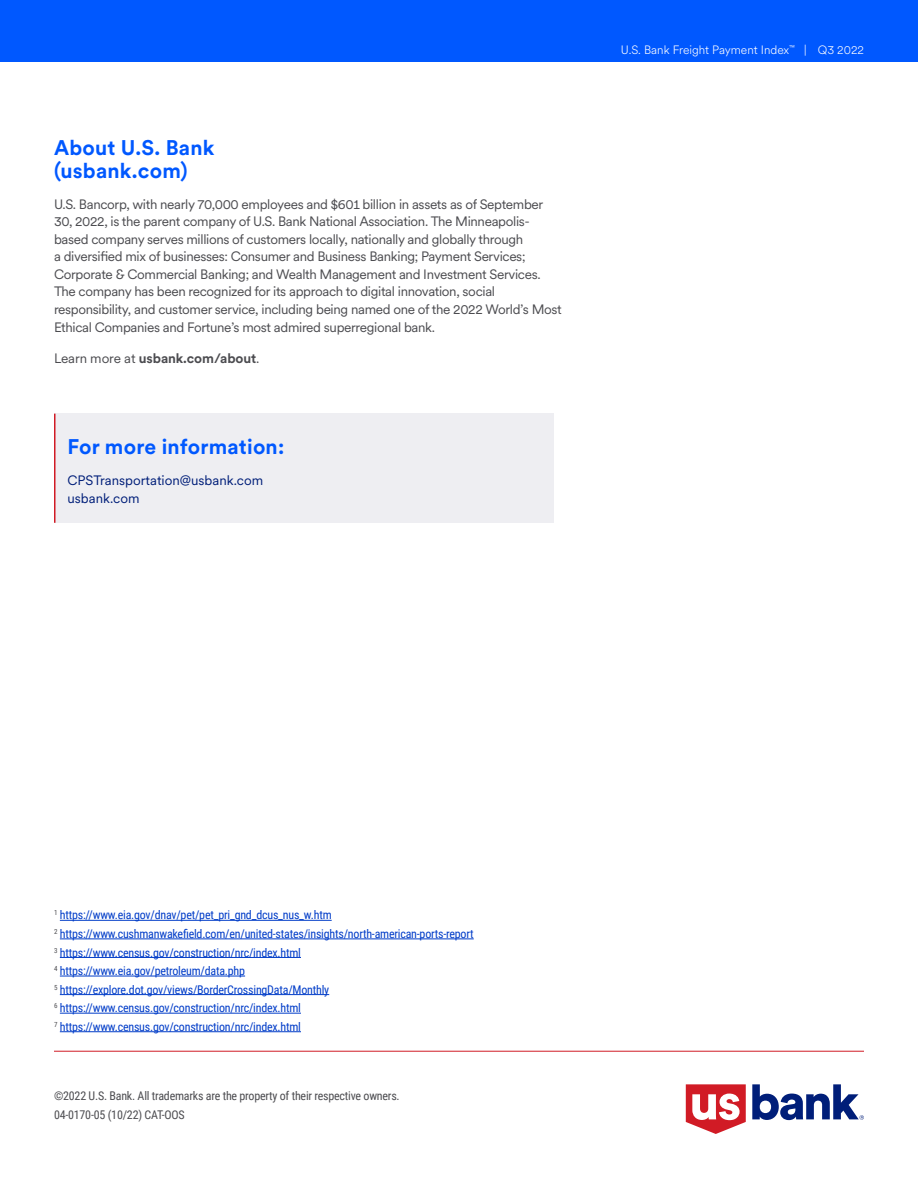
<style>
.page{position:relative;width:918px;height:1188px;background:#fff}
.page>*{position:absolute;margin:0;border:0;box-sizing:border-box;transform-origin:0 0}
.t1{font:700 21px/23.1px "U.S.Bank Circular";letter-spacing:.01em;color:#0058ff}
.t2{font:13.5px/17.5px "U.S.Bank Circular";letter-spacing:-.025em;color:#4c4c50}
.t3{font:13.5px/17.5px "U.S.Bank Circular";color:#001e79}
.t4{font:700 13.5px "U.S.Bank Circular";letter-spacing:-.01em;color:#4c4c50}
.t5{font:12px/18.6px "Roboto Condensed";letter-spacing:-.02em;color:#003cc8}
.t6{font:12px/18.6px "Roboto Condensed";letter-spacing:-.02em;color:#4c4c50}
.t7{font:300 12px "U.S.Bank Circular";color:#fff}
.s1{font-weight:400}
</style>
<div class="page">
<hr style="left:60px;top:920px;width:272px;height:1px;background:#003cc8">
<hr style="left:60px;top:939px;width:414px;height:1px;background:#003cc8">
<hr style="left:60px;top:957px;width:241px;height:1px;background:#003cc8">
<hr style="left:60px;top:976px;width:185px;height:1px;background:#003cc8">
<hr style="left:60px;top:994px;width:269px;height:1px;background:#003cc8">
<hr style="left:60px;top:1013px;width:241px;height:1px;background:#003cc8">
<hr style="left:60px;top:1031px;width:241px;height:1px;background:#003cc8">
<svg style="left:752px;top:1084px;width:112px;height:36px"></svg>
<svg style="left:686px;top:1084px;width:60px;height:50px"></svg>
<div style="left:54px;top:414px;width:500px;height:109px;background:#eeeef2"></div>
<hr style="left:54px;top:414px;width:2px;height:109px;background:#d11b25">
<div style="left:0;top:0;width:918px;height:61px;background:#0058ff"></div>
<hr style="left:54px;top:1051px;width:810px;height:1px;background:#d11b25">
<h1 class="t1" style="left:54px;top:135px;width:162px">About U.S. Bank (usbank.com)</h1>
<p class="t2" style="left:54px;top:195px;width:509px">U.S. Bancorp, with nearly 70,000 employees and $601 billion in assets as of September 30, 2022, is the parent company of U.S. Bank National Association. The Minneapolis&shy;based company serves millions of customers locally, nationally and globally through<br>a diversified mix of businesses: Consumer and Business Banking; Payment Services; Corporate &amp; Commercial Banking; and Wealth Management and Investment Services.<br>The company has been recognized for its approach to digital innovation, social responsibility, and customer service, including being named one of the 2022 World’s Most Ethical Companies and Fortune’s most admired superregional bank.</p>
<p class="t4" style="left:54px;top:349px;width:207px"><span class="s1">Learn more at</span> usbank.com/about<span class="s1">.</span></p>
<h1 class="t1" style="left:68px;top:434px;width:218px">For more information:</h1>
<p class="t3" style="left:68px;top:471px;width:197px">CPSTransportation@usbank.com usbank.com</p>
<p class="t7" style="left:621px;top:42px;width:245px">U.S. Bank Freight Payment Index<sup>™</sup> | Q3 2022</p>
<p class="t5" style="left:54px;top:905px;width:421px"><sup>1</sup> https://www.eia.gov/dnav/pet/pet_pri_gnd_dcus_nus_w.htm<br><sup>2</sup> https://www.cushmanwakefield.com/en/united-states/insights/north-american-ports-report <sup>3</sup> https://www.census.gov/construction/nrc/index.html<br><sup>4</sup> https://www.eia.gov/petroleum/data.php<br><sup>5</sup> https://explore.dot.gov/views/BorderCrossingData/Monthly<br><sup>6</sup> https://www.census.gov/construction/nrc/index.html<br><sup>7</sup> https://www.census.gov/construction/nrc/index.html</p>
<p class="t6" style="left:54px;top:1086px;width:347px">©2022 U.S. Bank. All trademarks are the property of their respective owners.<br>04-0170-05 (10/22) CAT-OOS</p>
</div>
